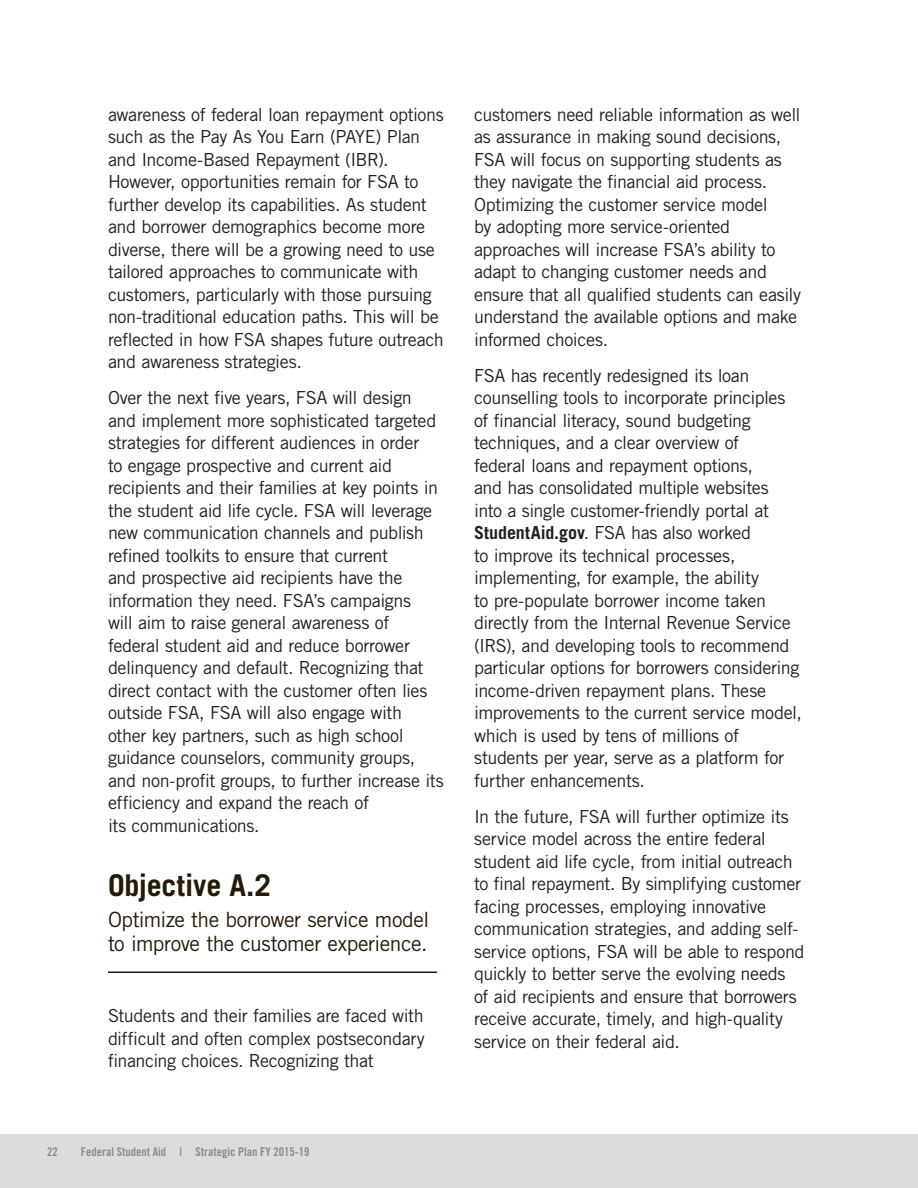
<style>
.page{position:relative;width:918px;height:1188px;background:#fff}
.page>*{position:absolute;margin:0;border:0;box-sizing:border-box;transform-origin:0 0}
.t1{font:700 30px "Trade Gothic LT Std";letter-spacing:-.005em;color:#251a05}
.t2{font:21px/24px "Trade Gothic LT Std";letter-spacing:-.02em;color:#251a05}
.t3{font:18px/22.5px "Trade Gothic LT Std";letter-spacing:-.025em;color:#231f20}
.t4{font:12px "Trade Gothic LT Std Bd Cn 20";color:#8a8a8e}
.s1{font-weight:700}
</style>
<div class="page">
<div style="left:0;top:1134px;width:918px;height:54px;background:#dcdcde"></div>
<hr style="left:108px;top:971px;width:329px;height:2px;background:#251a05">
<p class="t3" style="left:108px;top:105px;width:337px">awareness of federal loan repayment options such as the Pay As You Earn (PAYE) Plan and Income-Based Repayment (IBR).<br>However, opportunities remain for FSA to further develop its capabilities. As student and borrower demographics become more diverse, there will be a growing need to use tailored approaches to communicate with customers, particularly with those pursuing non-traditional education paths. This will be reflected in how FSA shapes future outreach and awareness strategies.</p>
<p class="t3" style="left:108px;top:388px;width:337px">Over the next five years, FSA will design and implement more sophisticated targeted strategies for different audiences in order<br>to engage prospective and current aid recipients and their families at key points in the student aid life cycle. FSA will leverage new communication channels and publish refined toolkits to ensure that current<br>and prospective aid recipients have the information they need. FSA’s campaigns<br>will aim to raise general awareness of federal student aid and reduce borrower delinquency and default. Recognizing that direct contact with the customer often lies outside FSA, FSA will also engage with other key partners, such as high school guidance counselors, community groups, and non-profit groups, to further increase its efficiency and expand the reach of<br>its communications.</p>
<p class="t1" style="left:108px;top:875px;width:165px">Objective A.2</p>
<p class="t2" style="left:108px;top:910px;width:323px">Optimize the borrower service model to improve the customer experience.</p>
<p class="t3" style="left:108px;top:1006px;width:318px;text-align:justify">Students and their families are faced with difficult and often complex postsecondary financing choices. Recognizing that</p>
<p class="t4" style="left:47px;top:1147px;width:12px">22</p>
<p class="t4" style="left:81px;top:1147px;width:230px">Federal Student Aid | Strategic Plan FY 2015-19</p>
<p class="t3" style="left:474px;top:105px;width:328px">customers need reliable information as well as assurance in making sound decisions, FSA will focus on supporting students as they navigate the financial aid process.<br>Optimizing the customer service model<br>by adopting more service-oriented approaches will increase FSA’s ability to adapt to changing customer needs and ensure that all qualified students can easily understand the available options and make informed choices.</p>
<p class="t3" style="left:474px;top:366px;width:329px">FSA has recently redesigned its loan counselling tools to incorporate principles of financial literacy, sound budgeting techniques, and a clear overview of<br>federal loans and repayment options,<br>and has consolidated multiple websites<br>into a single customer-friendly portal at <span class="s1">StudentAid.gov</span>. FSA has also worked<br>to improve its technical processes, implementing, for example, the ability<br>to pre-populate borrower income taken directly from the Internal Revenue Service (IRS), and developing tools to recommend particular options for borrowers considering income-driven repayment plans. These improvements to the current service model, which is used by tens of millions of students per year, serve as a platform for further enhancements.</p>
<p class="t3" style="left:474px;top:807px;width:332px">In the future, FSA will further optimize its service model across the entire federal student aid life cycle, from initial outreach to final repayment. By simplifying customer facing processes, employing innovative communication strategies, and adding self&shy;service options, FSA will be able to respond quickly to better serve the evolving needs<br>of aid recipients and ensure that borrowers receive accurate, timely, and high-quality service on their federal aid.</p>
</div>
